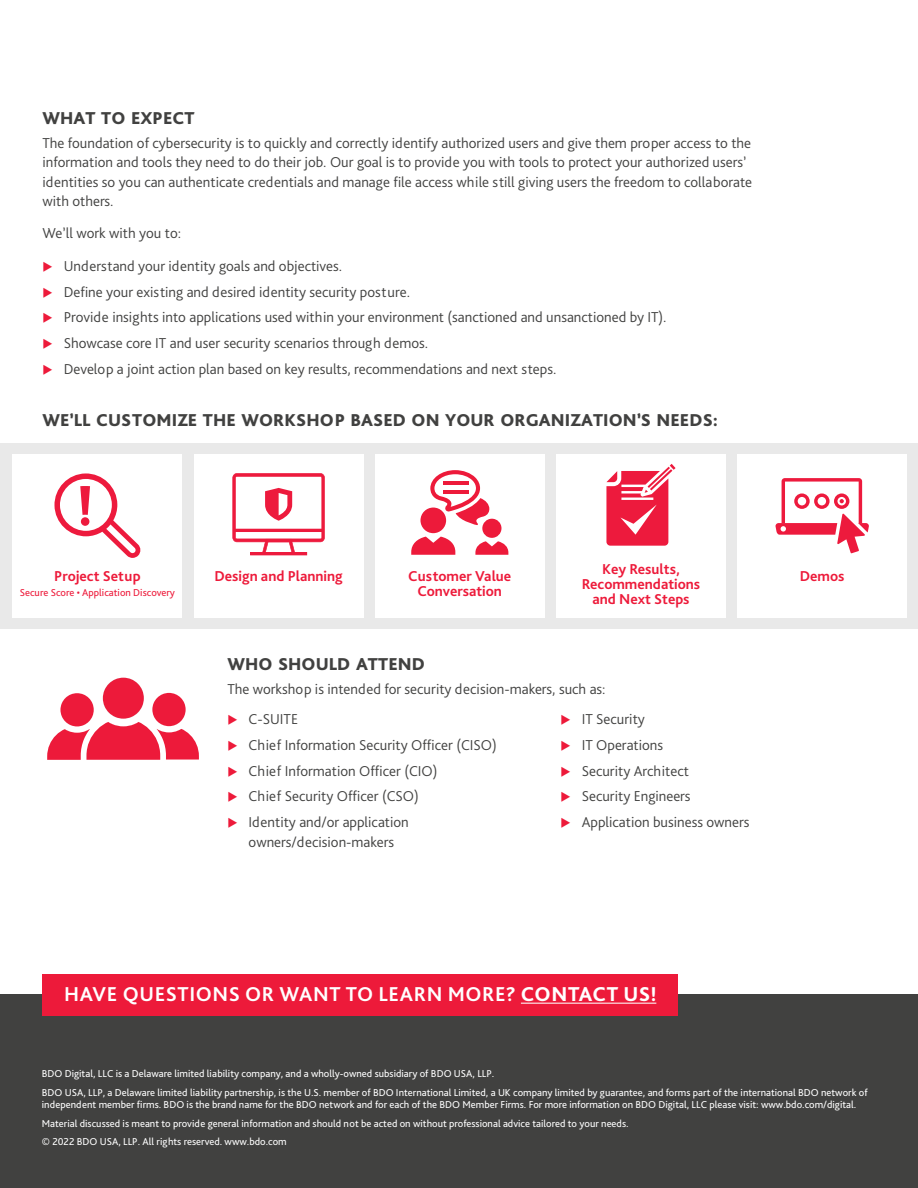
<style>
.page{position:relative;width:918px;height:1188px;background:#fff}
.page>*{position:absolute;margin:0;border:0;box-sizing:border-box;transform-origin:0 0}
.t1{font:700 21px "Bliss Pro";letter-spacing:.03em;color:#fff}
.Subhead_1{font:800 18px "Bliss Pro";letter-spacing:.005em;color:#414140}
.Body_copy{font:300 15px/19.5px "Bliss Pro";color:#414140}
.Body_text_-_3mm_afte{font:700 15px/15px "Bliss Pro";color:#ed1a3a;text-align:center}
.t2{font:10.5px/12px "Bliss Pro";color:#fff}
.Body_text_-_3mm_afte-2{font:10.5px "Bliss Pro";color:#ed1a3a}
.s1{font-weight:800}
</style>
<div class="page">
<div style="left:0;top:994px;width:918px;height:194px;background:#414140"></div>
<svg style="left:47px;top:677px;width:152px;height:83px"></svg>
<div style="left:0;top:443px;width:918px;height:186px;background:#e9e9e9"></div>
<div style="left:13px;top:454px;width:169px;height:163px;background:#fff"></div>
<div style="left:556px;top:454px;width:170px;height:163px;background:#fff"></div>
<div style="left:194px;top:454px;width:169px;height:163px;background:#fff"></div>
<div style="left:738px;top:454px;width:169px;height:163px;background:#fff"></div>
<div style="left:375px;top:454px;width:170px;height:163px;background:#fff"></div>
<svg style="left:54px;top:473px;width:87px;height:85px"></svg>
<svg style="left:606px;top:464px;width:70px;height:82px"></svg>
<svg style="left:430px;top:470px;width:59px;height:55px"></svg>
<svg style="left:411px;top:537px;width:44px;height:18px"></svg>
<div style="left:482px;top:519px;width:19px;height:19px;background:#ed1a3a;border-radius:50%"></div>
<svg style="left:475px;top:541px;width:33px;height:14px"></svg>
<hr style="left:443px;top:482px;width:25px;height:3px;background:#ed1a3a">
<hr style="left:443px;top:490px;width:25px;height:3px;background:#ed1a3a">
<div style="left:420px;top:508px;width:26px;height:25px;background:#ed1a3a;border-radius:50%"></div>
<svg style="left:232px;top:473px;width:93px;height:81px"></svg>
<hr style="left:250px;top:552px;width:57px;height:3px;background:#ed1a3d">
<hr style="left:234px;top:529px;width:89px;height:3px;background:#ed1a3d">
<svg style="left:775px;top:478px;width:94px;height:75px"></svg>
<div style="left:43px;top:974px;width:635px;height:42px;background:#ed1a3a"></div>
<hr style="left:521px;top:1003px;width:135px;height:1px;background:#fff">
<p class="Subhead_1" style="left:43px;top:107px;width:153px">WHAT TO EXPECT</p>
<p class="Body_copy" style="left:43px;top:133px;width:711px">The foundation of cybersecurity is to quickly and correctly identify authorized users and give them proper access to the information and tools they need to do their job. Our goal is to provide you with tools to protect your authorized users’ identities so you can authenticate credentials and manage file access while still giving users the freedom to collaborate with others.</p>
<p class="Body_copy" style="left:43px;top:223px;width:140px">We’ll work with you to:</p>
<p class="Body_copy" style="left:64px;top:256px;width:280px">Understand your identity goals and objectives.</p>
<p class="Body_copy" style="left:64px;top:281px;width:348px">Define your existing and desired identity security posture.</p>
<p class="Body_copy" style="left:64px;top:307px;width:604px">Provide insights into applications used within your environment (sanctioned and unsanctioned by IT).</p>
<p class="Body_copy" style="left:64px;top:333px;width:366px">Showcase core IT and user security scenarios through demos.</p>
<p class="Body_copy" style="left:64px;top:359px;width:494px">Develop a joint action plan based on key results, recommendations and next steps.</p>
<p class="Subhead_1" style="left:43px;top:409px;width:677px">WE’LL CUSTOMIZE THE WORKSHOP BASED ON YOUR ORGANIZATION’S NEEDS:</p>
<p class="Body_text_-_3mm_afte" style="left:54px;top:568px;width:88px">Project Setup</p>
<p class="Body_text_-_3mm_afte-2" style="left:20px;top:586px;width:157px">Secure Score • Application Discovery</p>
<p class="Body_text_-_3mm_afte" style="left:214px;top:568px;width:130px">Design and Planning</p>
<p class="Body_text_-_3mm_afte" style="left:408px;top:568px;width:105px">Customer Value<br>Conversation</p>
<p class="Body_text_-_3mm_afte" style="left:582px;top:561px;width:120px">Key Results,<br>Recommendations and Next Steps</p>
<p class="Body_text_-_3mm_afte" style="left:800px;top:568px;width:46px">Demos</p>
<p class="Subhead_1" style="left:227px;top:653px;width:199px">WHO SHOULD ATTEND</p>
<p class="Body_copy" style="left:227px;top:679px;width:380px">The workshop is intended for security decision-makers, such as:</p>
<p class="Body_copy" style="left:249px;top:709px;width:51px">C-SUITE</p>
<p class="Body_copy" style="left:249px;top:735px;width:250px">Chief Information Security Officer (CISO)</p>
<p class="Body_copy" style="left:249px;top:760px;width:190px">Chief Information Officer (CIO)</p>
<p class="Body_copy" style="left:249px;top:786px;width:172px">Chief Security Officer (CSO)</p>
<p class="Body_copy" style="left:249px;top:812px;width:162px">Identity and/or application owners/decision-makers</p>
<p class="Body_copy" style="left:582px;top:709px;width:65px">IT Security</p>
<p class="Body_copy" style="left:582px;top:735px;width:83px">IT Operations</p>
<p class="Body_copy" style="left:582px;top:760px;width:109px">Security Architect</p>
<p class="Body_copy" style="left:582px;top:786px;width:110px">Security Engineers</p>
<p class="Body_copy" style="left:582px;top:812px;width:169px">Application business owners</p>
<p class="t1" style="left:64px;top:981px;width:594px">HAVE QUESTIONS OR WANT TO LEARN MORE? <span class="s1">CONTACT US!</span></p>
<p class="t2" style="left:42px;top:1067px;width:454px">BDO Digital, LLC is a Delaware limited liability company, and a wholly-owned subsidiary of BDO USA, LLP.</p>
<p class="t2" style="left:42px;top:1086px;width:827px">BDO USA, LLP, a Delaware limited liability partnership, is the U.S. member of BDO International Limited, a UK company limited by guarantee, and forms part of the international BDO network of independent member firms. BDO is the brand name for the BDO network and for each of the BDO Member Firms. For more information on BDO Digital, LLC please visit: www.bdo.com/digital.</p>
<p class="t2" style="left:42px;top:1117px;width:588px">Material discussed is meant to provide general information and should not be acted on without professional advice tailored to your needs.</p>
<p class="t2" style="left:42px;top:1136px;width:246px">© 2022 BDO USA, LLP. All rights reserved. www.bdo.com</p>
</div>
